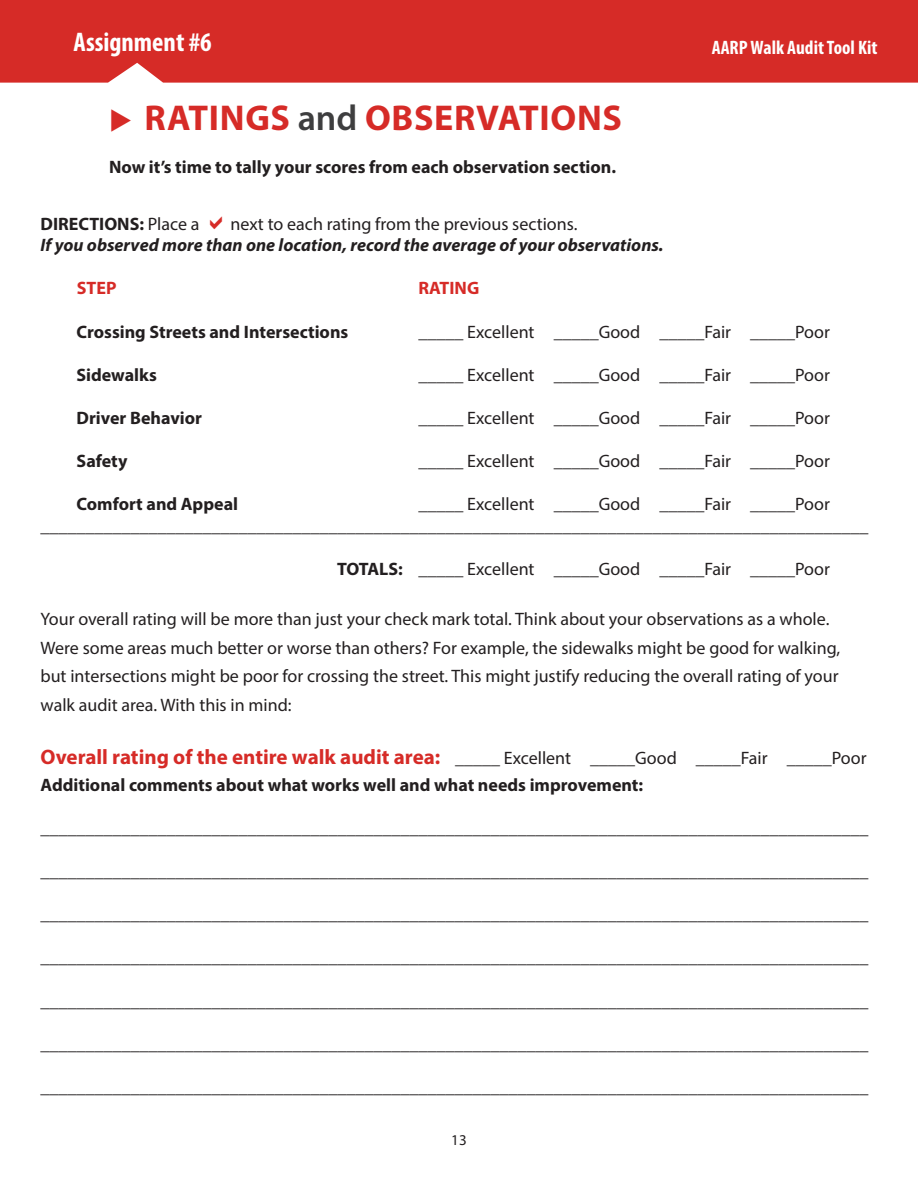
<style>
.page{position:relative;width:918px;height:1188px;background:#fff}
.page>*{position:absolute;margin:0;border:0;box-sizing:border-box;transform-origin:0 0}
.t1{font:700 36px "Myriad Pro";letter-spacing:.02em;color:#d62b27}
.t2{font:700 condensed 27px "Myriad Pro";color:#fff}
.t3{font:700 condensed 19.5px "Myriad Pro";color:#fff}
.t4{font:18px/28.5px "Myriad Pro";color:#231f20}
.t5{font:700 18px/26.1px "Myriad Pro";color:#231f20}
.t6{font:italic 700 18px "Myriad Pro";color:#231f20}
.t7{font:700 18px "Myriad Pro";color:#d62b27}
.t8{font:15px "Myriad Pro";color:#231f20}
.s1{font-weight:600;color:#3e3e3f}
.s2{font-weight:400}
.s3{font-weight:700}
.s4{font-size:21px;color:#d62b27}
</style>
<div class="page">
<div style="left:0;top:0;width:918px;height:83px;background:#d62b27"></div>
<h2 class="t2" style="left:73px;top:26px;width:140px">Assignment #6</h2>
<p class="t3" style="left:712px;top:35px;width:167px">AARP Walk Audit Tool Kit</p>
<h1 class="t1" style="left:109px;top:95px;width:514px">◆ RATINGS <span class="s1">and</span> OBSERVATIONS</h1>
<p class="t5" style="left:109px;top:154px;width:509px">Now it’s time to tally your scores from each observation section.</p>
<p class="t5" style="left:40px;top:210px;width:161px">DIRECTIONS: <span class="s2">Place a</span></p>
<p class="t4" style="left:230px;top:209px;width:349px">next to each rating from the previous sections.</p>
<p class="t6" style="left:40px;top:233px;width:624px">If you observed more than one location, record the average of your observations.</p>
<p class="t7" style="left:77px;top:276px;width:41px">STEP</p>
<p class="t7" style="left:418px;top:276px;width:62px">RATING</p>
<p class="t5" style="left:76px;top:318px;width:273px">Crossing Streets and Intersections</p>
<p class="t4" style="left:418px;top:317px;width:413px">_____ Excellent _____Good _____Fair _____Poor</p>
<p class="t5" style="left:76px;top:361px;width:82px">Sidewalks</p>
<p class="t4" style="left:418px;top:360px;width:413px">_____ Excellent _____Good _____Fair _____Poor</p>
<p class="t5" style="left:76px;top:404px;width:127px">Driver Behavior</p>
<p class="t4" style="left:418px;top:403px;width:413px">_____ Excellent _____Good _____Fair _____Poor</p>
<p class="t5" style="left:76px;top:447px;width:52px">Safety</p>
<p class="t4" style="left:418px;top:447px;width:413px">_____ Excellent _____Good _____Fair _____Poor</p>
<p class="t5" style="left:76px;top:491px;width:163px">Comfort and Appeal</p>
<p class="t4" style="left:40px;top:493px;width:829px;line-height:21.6px;text-indent:378px">_____ Excellent _____Good _____Fair _____Poor ____________________________________________________________________________________________</p>
<p class="t4" style="left:337px;top:555px;width:494px"><span class="s3">TOTALS:</span> _____ Excellent _____Good _____Fair _____Poor</p>
<p class="t4" style="left:40px;top:605px;width:801px">Your overall rating will be more than just your check mark total. Think about your observations as a whole.<br>Were some areas much better or worse than others? For example, the sidewalks might be good for walking, but intersections might be poor for crossing the street. This might justify reducing the overall rating of your walk audit area. With this in mind:</p>
<p class="t5" style="left:40px;top:745px;width:828px"><span class="s4">Overall rating of the entire walk audit area:</span> <span class="s2">_____ Excellent _____Good _____Fair _____Poor<br></span>Additional comments about what works well and what needs improvement:</p>
<p class="t4" style="left:41px;top:813px;width:829px">____________________________________________________________________________________________</p>
<p class="t4" style="left:41px;top:856px;width:829px">____________________________________________________________________________________________</p>
<p class="t4" style="left:41px;top:900px;width:829px">____________________________________________________________________________________________</p>
<p class="t4" style="left:41px;top:943px;width:829px">____________________________________________________________________________________________</p>
<p class="t4" style="left:41px;top:986px;width:829px">____________________________________________________________________________________________</p>
<p class="t4" style="left:41px;top:1029px;width:829px">____________________________________________________________________________________________</p>
<p class="t4" style="left:41px;top:1072px;width:829px">____________________________________________________________________________________________</p>
<p class="t8" style="left:451px;top:1131px;width:17px">13</p>
</div>
